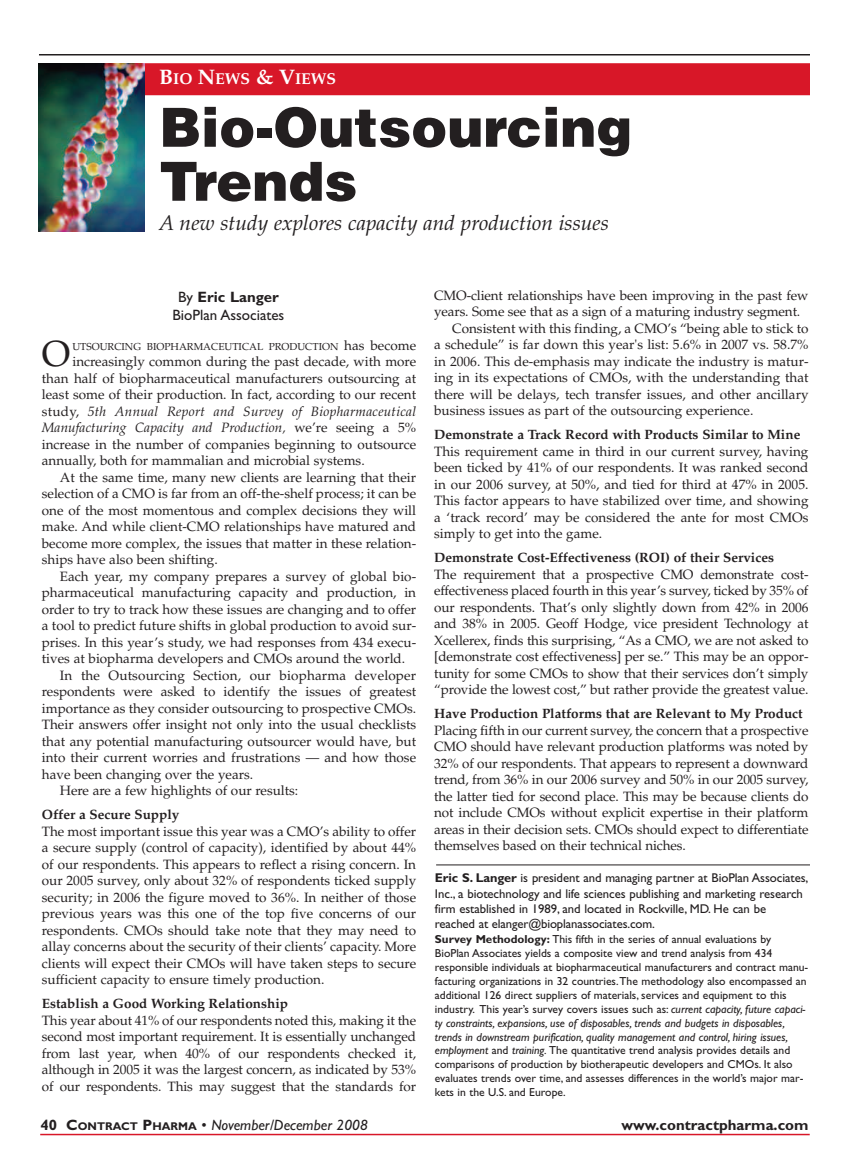
<style>
.page{position:relative;width:864px;height:1161px;background:#fff}
.page>*{position:absolute;margin:0;border:0;box-sizing:border-box;transform-origin:0 0}
.t1{font:900 54px/54px "Helvetica LT Std";color:#231f20}
.t2{font:36.3px "Palatino LT Std";color:#231f20}
.t3{font:italic 21px "Palatino LT Std";color:#231f20}
.t4{font:700 15.75px "Palatino LT Std";color:#fff}
.t5{font:italic 15px "Gill Sans Std";color:#231f20}
.t6{font:15px/18px "Gill Sans Std";color:#231f20;text-align:center}
.t7{font:700 15px "Gill Sans Std";color:#231f20}
.t8{font:13.5px/16.5px "Palatino LT Std";color:#231f20;text-align:justify}
.t9{font:700 13.5px "Palatino LT Std";color:#231f20}
.t10{font:12.75px/15.3px "Gill Sans Std";letter-spacing:-.005em;color:#231f20}
.t11{font:11.7px/14px "Gill Sans Std";color:#231f20}
.t12{font:10.2px "Palatino LT Std";color:#231f20}
.s1{font-size:21px}
.s2{font-weight:700}
.s3{font-size:13.5px}
.s4{font-style:italic}
.s5{font-weight:700;font-style:normal}
.s6{font-weight:700;font-style:normal;font-size:11.25px}
.s7{font-style:normal}
</style>
<div class="page">
<hr style="left:40px;top:1134px;width:770px;height:1px;background:#d81728">
<div style="left:42px;top:65px;width:766px;height:29px;background:#d81728"></div>
<div style="left:40px;top:63px;width:770px;height:32px;border:2px solid #d81728"></div>
<img style="left:39px;top:63px;width:105px;height:168px">
<hr style="left:39px;top:54px;width:771px;height:2px;background:#231f20">
<hr style="left:436px;top:865px;width:374px;height:1px;background:#231f20">
<p class="t4" style="left:159px;top:73px;width:178px"><span class="s1">B</span>IO <span class="s1">N</span>EWS <span class="s1">&amp; V</span>IEWS</p>
<h1 class="t1" style="left:159px;top:105px;width:475px">Bio-Outsourcing<br>Trends</h1>
<h3 class="t3" style="left:159px;top:214px;width:451px">A new study explores capacity and production issues</h3>
<p class="t6" style="left:172px;top:289px;width:113px">By <span class="s2">Eric Langer<br></span>BioPlan Associates</p>
<h2 class="t2" style="left:42px;top:340px;width:30px">O</h2>
<p class="t12" style="left:72px;top:342px;width:345px">UTSOURCING BIOPHARMACEUTICAL PRODUCTION <span class="s3">has become</span></p>
<p class="t8" style="left:42px;top:355px;width:376px;text-indent:31px">increasingly common during the past decade, with more than half of biopharmaceutical manufacturers outsourcing at least some of their production. In fact, according to our recent study, <span class="s4">5th Annual Report and Survey of Biopharmaceutical Manufacturing Capacity and Production,</span> we’re seeing a 5% increase in the number of companies beginning to outsource annually, both for mammalian and microbial systems.</p>
<p class="t8" style="left:42px;top:470px;width:376px;text-indent:18px">At the same time, many new clients are learning that their selection of a CMO is far from an off-the-shelf process; it can be one of the most momentous and complex decisions they will make. And while client-CMO relationships have matured and become more complex, the issues that matter in these relation&shy;ships have also been shifting.</p>
<p class="t8" style="left:60px;top:569px;width:358px">Each year, my company prepares a survey of global bio-</p>
<p class="t8" style="left:42px;top:586px;width:376px">pharmaceutical manufacturing capacity and production, in</p>
<p class="t8" style="left:42px;top:602px;width:376px">order to try to track how these issues are changing and to offer</p>
<p class="t8" style="left:42px;top:619px;width:376px">a tool to predict future shifts in global production to avoid sur-</p>
<p class="t8" style="left:42px;top:635px;width:376px">prises. In this year’s study, we had responses from 434 execu-</p>
<p class="t8" style="left:42px;top:652px;width:365px">tives at biopharma developers and CMOs around the world.</p>
<p class="t8" style="left:60px;top:668px;width:358px">In the Outsourcing Section, our biopharma developer</p>
<p class="t8" style="left:42px;top:685px;width:376px">respondents were asked to identify the issues of greatest</p>
<p class="t8" style="left:42px;top:701px;width:376px">importance as they consider outsourcing to prospective CMOs.</p>
<p class="t8" style="left:42px;top:718px;width:376px">Their answers offer insight not only into the usual checklists</p>
<p class="t8" style="left:42px;top:734px;width:376px">that any potential manufacturing outsourcer would have, but</p>
<p class="t8" style="left:42px;top:751px;width:376px">into their current worries and frustrations — and how those</p>
<p class="t8" style="left:42px;top:767px;width:213px">have been changing over the years.</p>
<p class="t8" style="left:60px;top:784px;width:240px">Here are a few highlights of our results:</p>
<p class="t9" style="left:42px;top:809px;width:139px">Offer a Secure Supply</p>
<p class="t8" style="left:42px;top:824px;width:376px">The most important issue this year was a CMO’s ability to offer a secure supply (control of capacity), identified by about 44% of our respondents. This appears to reflect a rising concern. In our 2005 survey, only about 32% of respondents ticked supply security; in 2006 the figure moved to 36%. In neither of those previous years was this one of the top five concerns of our respondents. CMOs should take note that they may need to allay concerns about the security of their clients’ capacity. More clients will expect their CMOs will have taken steps to secure sufficient capacity to ensure timely production.</p>
<p class="t9" style="left:42px;top:998px;width:248px">Establish a Good Working Relationship</p>
<p class="t8" style="left:42px;top:1013px;width:376px">This year about 41% of our respondents noted this, making it the second most important requirement. It is essentially unchanged from last year, when 40% of our respondents checked it, although in 2005 it was the largest concern, as indicated by 53% of our respondents. This may suggest that the standards for</p>
<p class="t8" style="left:434px;top:288px;width:376px">CMO-client relationships have been improving in the past few</p>
<p class="t8" style="left:434px;top:305px;width:368px">years. Some see that as a sign of a maturing industry segment.</p>
<p class="t8" style="left:452px;top:321px;width:358px">Consistent with this finding, a CMO’s “being able to stick to</p>
<p class="t8" style="left:434px;top:338px;width:376px">a schedule” is far down this year's list: 5.6% in 2007 vs. 58.7%</p>
<p class="t8" style="left:434px;top:354px;width:376px">in 2006. This de-emphasis may indicate the industry is matur-</p>
<p class="t8" style="left:434px;top:371px;width:376px">ing in its expectations of CMOs, with the understanding that</p>
<p class="t8" style="left:434px;top:387px;width:376px">there will be delays, tech transfer issues, and other ancillary</p>
<p class="t8" style="left:434px;top:404px;width:321px">business issues as part of the outsourcing experience.</p>
<p class="t9" style="left:434px;top:429px;width:368px">Demonstrate a Track Record with Products Similar to Mine</p>
<p class="t8" style="left:434px;top:444px;width:376px">This requirement came in third in our current survey, having been ticked by 41% of our respondents. It was ranked second in our 2006 survey, at 50%, and tied for third at 47% in 2005.<br>This factor appears to have stabilized over time, and showing a ‘track record’ may be considered the ante for most CMOs simply to get into the game.</p>
<p class="t9" style="left:434px;top:552px;width:341px">Demonstrate Cost-Effectiveness (ROI) of their Services</p>
<p class="t8" style="left:434px;top:567px;width:376px">The requirement that a prospective CMO demonstrate cost&shy;effectiveness placed fourth in this year’s survey, ticked by 35% of our respondents. That’s only slightly down from 42% in 2006 and 38% in 2005. Geoff Hodge, vice president Technology at Xcellerex, finds this surprising, “As a CMO, we are not asked to [demonstrate cost effectiveness] per se.” This may be an oppor&shy;tunity for some CMOs to show that their services don’t simply “provide the lowest cost,” but rather provide the greatest value.</p>
<p class="t9" style="left:434px;top:708px;width:370px">Have Production Platforms that are Relevant to My Product</p>
<p class="t8" style="left:434px;top:723px;width:376px">Placing fifth in our current survey, the concern that a prospective CMO should have relevant production platforms was noted by 32% of our respondents. That appears to represent a downward trend, from 36% in our 2006 survey and 50% in our 2005 survey, the latter tied for second place. This may be because clients do not include CMOs without explicit expertise in their platform areas in their decision sets. CMOs should expect to differentiate themselves based on their technical niches.</p>
<p class="t10" style="left:435px;top:872px;width:375px"><span class="s2">Eric S. Langer</span> is president and managing partner at BioPlan Associates, Inc., a biotechnology and life sciences publishing and marketing research firm established in 1989, and located in Rockville, MD. He can be reached at elanger@bioplanassociates.com.</p>
<p class="t11" style="left:435px;top:933px;width:375px"><span class="s2">Survey Methodology:</span> This fifth in the series of annual evaluations by BioPlan Associates yields a composite view and trend analysis from 434 responsible individuals at biopharmaceutical manufacturers and contract manu&shy;facturing organizations in 32 countries.The methodology also encompassed an additional 126 direct suppliers of materials, services and equipment to this industry. This year’s survey covers issues such as: <span class="s4">current capacity, future capaci&shy;ty constraints, expansions, use of disposables, trends and budgets in disposables, trends in downstream purification, quality management and control, hiring issues, employment</span> and <span class="s4">training.</span> The quantitative trend analysis provides details and comparisons of production by biotherapeutic developers and CMOs. It also evaluates trends over time, and assesses differences in the world’s major mar&shy;kets in the U.S. and Europe.</p>
<p class="t5" style="left:40px;top:1119px;width:329px"><span class="s5">40 C</span><span class="s6">ONTRACT</span> <span class="s5">P</span><span class="s6">HARMA</span> <span class="s7">•</span> November/December 2008</p>
<p class="t7" style="left:621px;top:1119px;width:189px">www.contractpharma.com</p>
</div>
